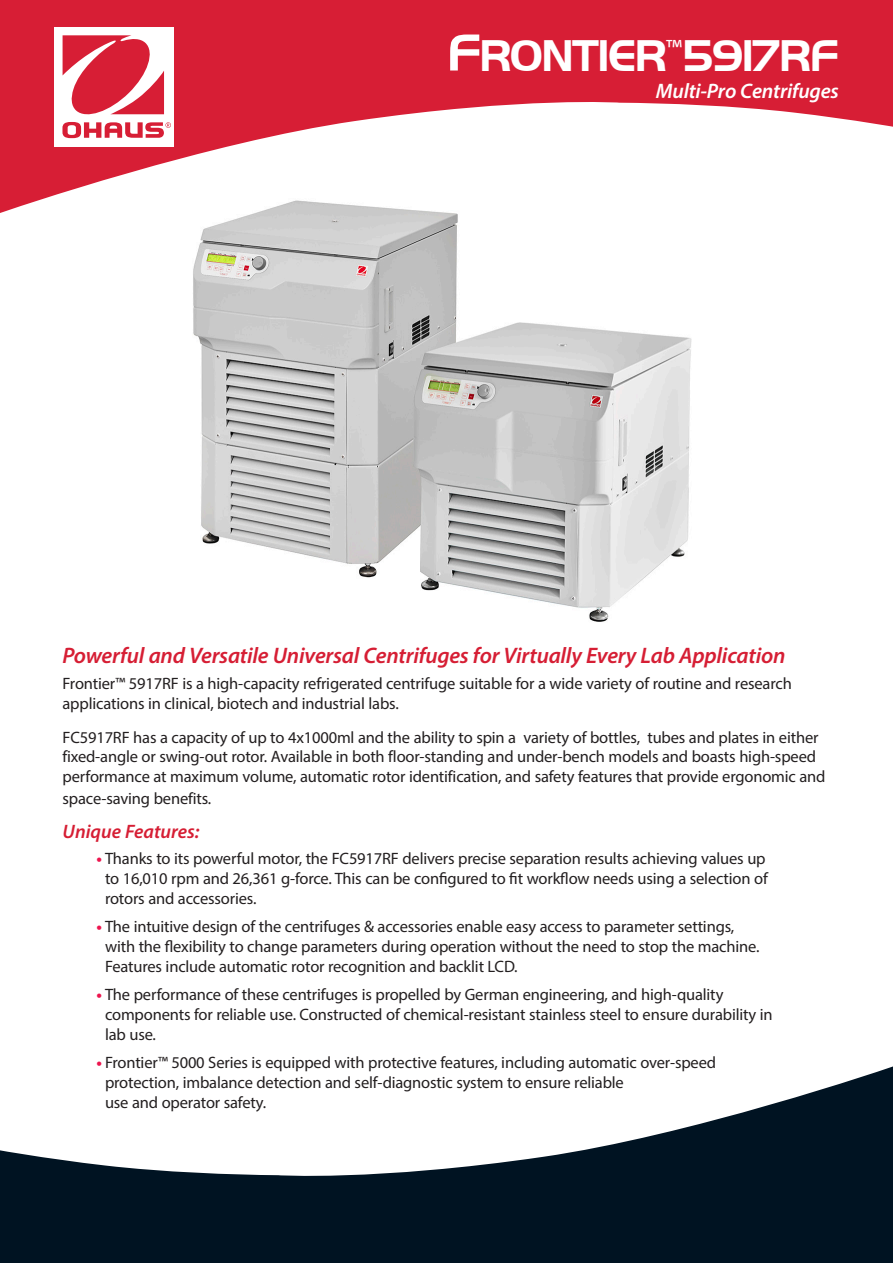
<style>
.page{position:relative;width:893px;height:1263px;background:#fff}
.page>*{position:absolute;margin:0;border:0;box-sizing:border-box;transform-origin:0 0}
.Cover_Product_Name{font:700 45.9px "Handel Got D";letter-spacing:-.04em;color:#fff}
.Cover_Headline_Text{font:italic 600 22.5px "Myriad Pro";letter-spacing:-.01em;color:#d61e34}
.Cover_Product_Name-2{font:italic 600 21px "Myriad Pro";letter-spacing:-.01em;color:#fff}
.Cover_Standard_Features_Include{font:italic 600 19.5px "Myriad Pro";color:#d61e34}
.Cover_Bullet_List{font:16.5px/19.8px "Myriad Pro";letter-spacing:-.01em;color:#231f20}
.Cover_Copy_Text{font:16.5px/19.8px "Myriad Pro";letter-spacing:-.01em;color:#231f20}
.s1{font-size:54px}
.s2{font-weight:700;color:#ed154e}
</style>
<div class="page">
<svg style="left:0;top:1066px;width:893px;height:197px;fill:#001322"></svg>
<svg style="left:0;top:0;width:893px;height:213px;fill:#d71e35"></svg>
<div style="left:54px;top:27px;width:120px;height:119px;background:#fff"></div>
<svg style="left:62px;top:35px;width:109px;height:103px"></svg>
<div style="left:76px;top:192px;width:806px;height:439px;background:#fff"></div>
<img style="left:193px;top:200px;width:499px;height:422px">
<p class="Cover_Product_Name" style="left:447px;top:29px;width:394px"><span class="s1">F</span>RONTIER<sup>™</sup>5917RF</p>
<p class="Cover_Product_Name-2" style="left:656px;top:77px;width:185px">Multi-Pro Centrifuges</p>
<p class="Cover_Headline_Text" style="left:63px;top:641px;width:724px">Powerful and Versatile Universal Centrifuges for Virtually Every Lab Application</p>
<p class="Cover_Copy_Text" style="left:63px;top:674px;width:731px">Frontier™ 5917RF is a high-capacity refrigerated centrifuge suitable for a wide variety of routine and research applications in clinical, biotech and industrial labs.</p>
<p class="Cover_Copy_Text" style="left:63px;top:727px;width:765px">FC5917RF has a capacity of up to 4x1000ml and the ability to spin a variety of bottles, tubes and plates in either fixed-angle or swing-out rotor. Available in both floor-standing and under-bench models and boasts high-speed performance at maximum volume, automatic rotor identification, and safety features that provide ergonomic and</p>
<p class="Cover_Copy_Text" style="left:63px;top:788px;width:150px">space-saving benefits.</p>
<p class="Cover_Standard_Features_Include" style="left:63px;top:819px;width:139px">Unique Features:</p>
<p class="Cover_Bullet_List" style="left:105px;top:849px;width:664px;text-indent:-9px"><span class="s2">•</span> Thanks to its powerful motor, the FC5917RF delivers precise separation results achieving values up to 16,010 rpm and 26,361 g-force. This can be configured to fit workflow needs using a selection of rotors and accessories.</p>
<p class="Cover_Bullet_List" style="left:105px;top:917px;width:656px;text-indent:-9px"><span class="s2">•</span> The intuitive design of the centrifuges &amp; accessories enable easy access to parameter settings, with the flexibility to change parameters during operation without the need to stop the machine.<br>Features include automatic rotor recognition and backlit LCD.</p>
<p class="Cover_Bullet_List" style="left:105px;top:984px;width:669px;text-indent:-9px"><span class="s2">•</span> The performance of these centrifuges is propelled by German engineering, and high-quality components for reliable use. Constructed of chemical-resistant stainless steel to ensure durability in lab use.</p>
<p class="Cover_Bullet_List" style="left:105px;top:1052px;width:613px;text-indent:-9px"><span class="s2">•</span> Frontier™ 5000 Series is equipped with protective features, including automatic over-speed protection, imbalance detection and self-diagnostic system to ensure reliable<br>use and operator safety.</p>
</div>
